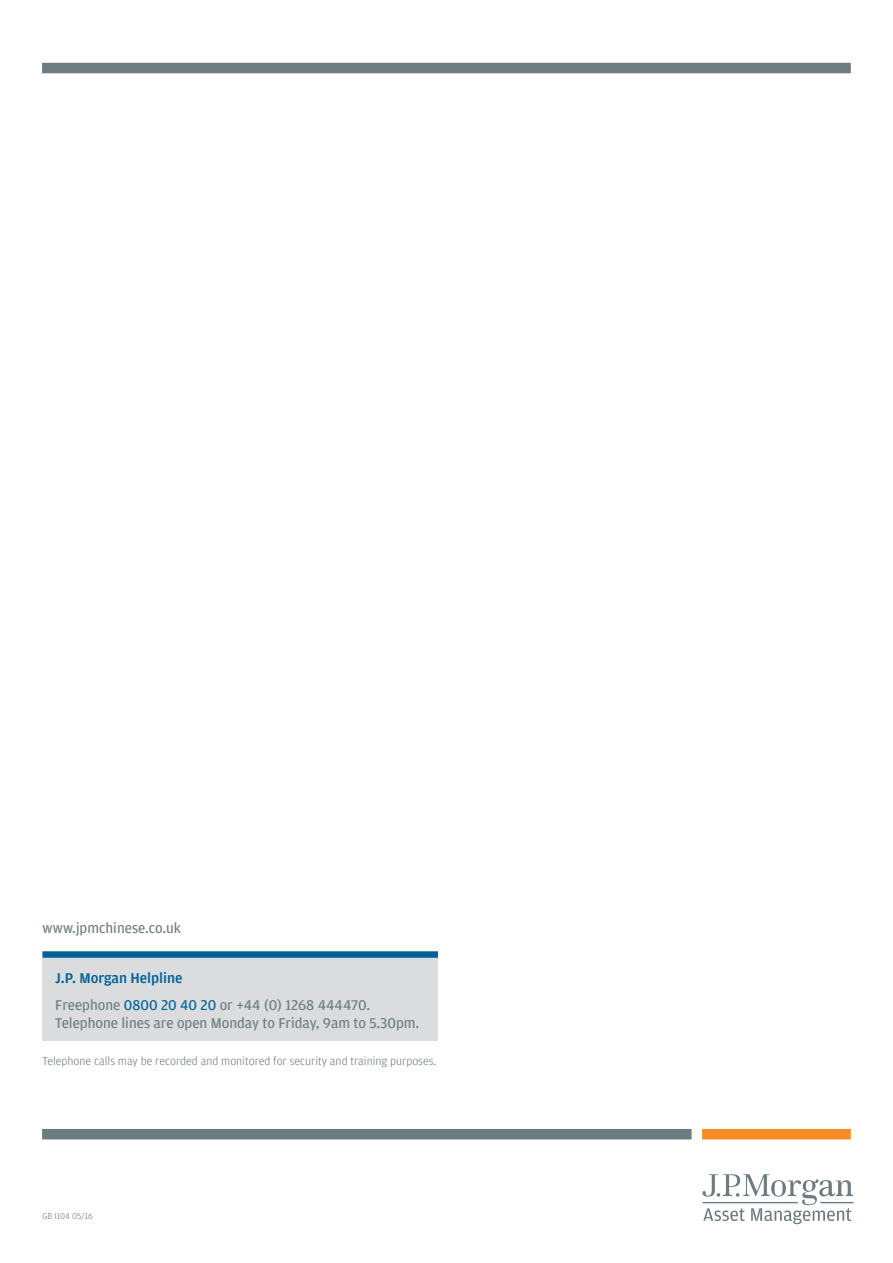
<style>
.page{position:relative;width:893px;height:1263px;background:#fff}
.page>*{position:absolute;margin:0;border:0;box-sizing:border-box;transform-origin:0 0}
.t1{font:15px/26.5px "Amplitude";color:#6d7c80}
.t2{font:300 12px "Amplitude";color:#6d7c80}
.t3{font:300 9px "Amplitude";color:#6d7c80}
.s1{font-weight:500;color:#006198}
.s2{color:#006198}
</style>
<div class="page">
<div style="left:42px;top:1129px;width:649px;height:10px;background:#6d7c80"></div>
<div style="left:702px;top:1129px;width:149px;height:10px;background:#f68d25"></div>
<hr style="left:820px;top:1202px;width:34px;height:1px;background:#6d7c80">
<svg style="left:702px;top:1174px;width:151px;height:50px"></svg>
<div style="left:42px;top:63px;width:809px;height:10px;background:#6d7c80"></div>
<div style="left:43px;top:951px;width:395px;height:90px;background:#dadcdd"></div>
<div style="left:43px;top:951px;width:395px;height:7px;background:#006198"></div>
<p class="t1" style="left:43px;top:914px;width:140px">www.jpmchinese.co.uk</p>
<p class="t1" style="left:55px;top:965px;width:316px"><span class="s1">J.P. Morgan Helpline<br></span>Freephone <span class="s2">0800 20 40 20</span> or +44 (0) 1268 444470.</p>
<p class="t1" style="left:55px;top:1009px;width:366px">Telephone lines are open Monday to Friday, 9am to 5.30pm.</p>
<p class="t2" style="left:43px;top:1054px;width:395px">Telephone calls may be recorded and monitored for security and training purposes.</p>
<p class="t3" style="left:43px;top:1210px;width:52px">GB I104 05/16</p>
</div>
